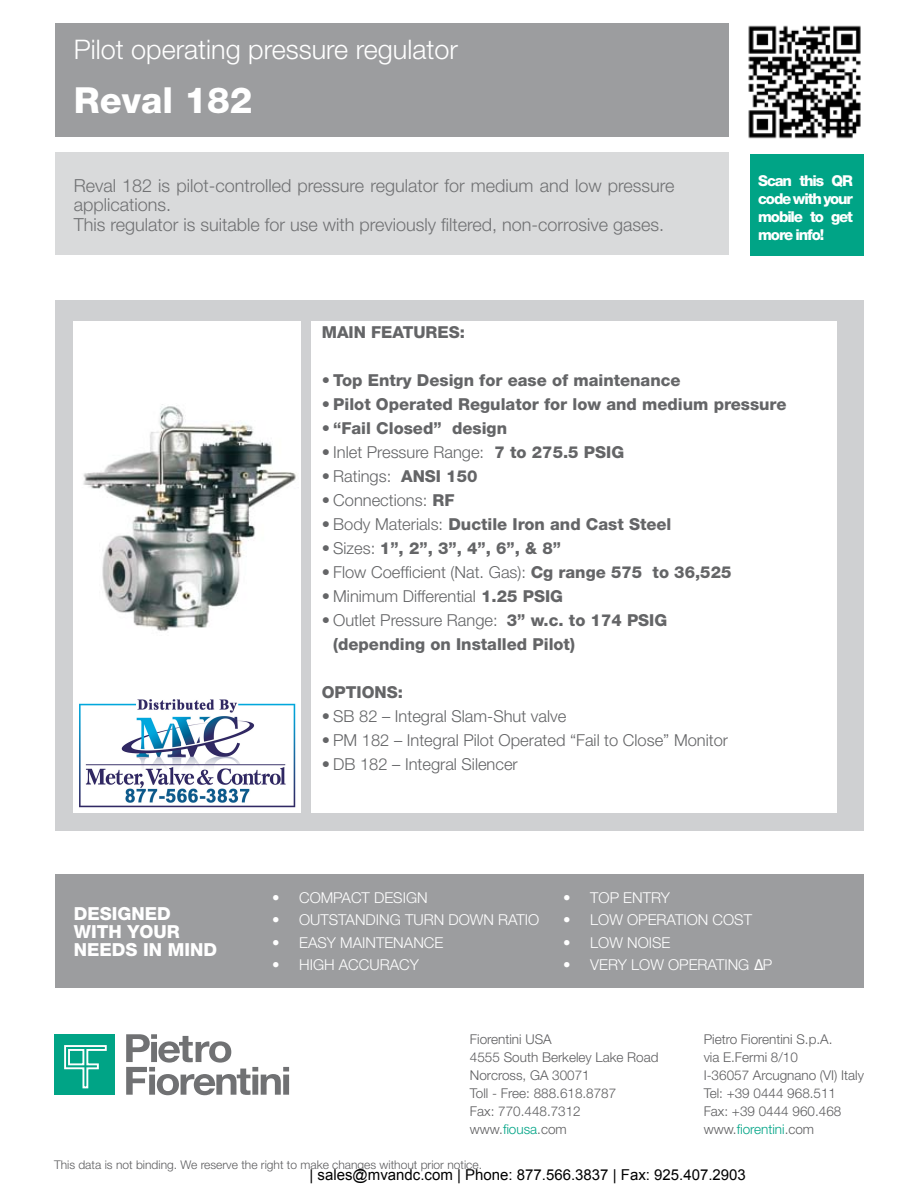
<style>
.page{position:relative;width:918px;height:1188px;background:#fff}
.page>*{position:absolute;margin:0;border:0;box-sizing:border-box;transform-origin:0 0}
.t1{font:800 36px "Helvetica Neue";color:#fff}
.t2{font:300 27px "Helvetica Neue";color:#fff}
.t3{font:300 18px/19.5px "Helvetica Neue";color:#707173}
.t4{font:800 18px/18px "Helvetica Neue";color:#fff}
.t5{font:800 16.5px/24px "Helvetica Neue";color:#646567}
.t6{font:300 16.5px "Helvetica Neue";color:#646567}
.t7{font:300 15px "Helvetica Neue";color:#fff}
.t8{font:15px "Arial";color:#000}
.t9{font:800 15px/18px "Helvetica Neue";letter-spacing:-.075em;color:#fff;text-align:justify}
.t10{font:300 13.5px/18px "Helvetica Neue";color:#5d5d5f}
.t11{font:300 12px "Helvetica Neue";color:#5d5d5f}
.s1{font-weight:800}
.s2{font-weight:300}
.s3{font-family:"Helvetica";font-weight:400}
.s4{color:#00a486}
</style>
<div class="page">
<div style="left:55px;top:23px;width:674px;height:114px;background:#9c9d9f"></div>
<div style="left:56px;top:300px;width:808px;height:531px;background:#cfd0d2"></div>
<div style="left:311px;top:321px;width:525px;height:492px;background:#fff"></div>
<div style="left:56px;top:874px;width:808px;height:114px;background:#9c9d9f"></div>
<div style="left:74px;top:321px;width:227px;height:492px;background:#fff"></div>
<div style="left:55px;top:153px;width:674px;height:102px;background:#d9dadb"></div>
<img style="left:83px;top:404px;width:213px;height:227px">
<div style="left:54px;top:1034px;width:61px;height:61px;background:#00a486"></div>
<svg style="left:64px;top:1045px;width:43px;height:44px"></svg>
<svg style="left:126px;top:1034px;width:163px;height:61px"></svg>
<div style="left:750px;top:154px;width:113px;height:101px;background:#00a486"></div>
<img style="left:748px;top:25px;width:113px;height:114px">
<img style="left:79px;top:699px;width:217px;height:109px">
<h2 class="t2" style="left:74px;top:33px;width:386px">Pilot operating pressure regulator</h2>
<h1 class="t1" style="left:74px;top:79px;width:180px">Reval 182</h1>
<p class="t3" style="left:74px;top:175px;width:602px">Reval 182 is pilot-controlled pressure regulator for medium and low pressure applications.<br>This regulator is suitable for use with previously fi ltered, non-corrosive gases.</p>
<p class="t9" style="left:758px;top:171px;width:96px">Scan this QR code with your mobile to get more info!</p>
<p class="t4" style="left:74px;top:905px;width:145px">DESIGNED<br>WITH YOUR<br>NEEDS IN MIND</p>
<p class="t5" style="left:322px;top:320px;width:145px">MAIN FEATURES:</p>
<p class="t5" style="left:322px;top:368px;width:360px">• Top Entry Design for ease of maintenance</p>
<p class="t5" style="left:322px;top:392px;width:466px">• Pilot Operated Regulator for low and medium pressure</p>
<p class="t5" style="left:322px;top:416px;width:187px">• “Fail Closed” design</p>
<p class="t6" style="left:322px;top:442px;width:304px"><span class="s1">•</span> Inlet Pressure Range: <span class="s1">7 to 275.5 PSIG</span></p>
<p class="t6" style="left:322px;top:466px;width:157px">• Ratings: <span class="s1">ANSI 150</span></p>
<p class="t6" style="left:322px;top:490px;width:134px">• Connections: <span class="s1">RF</span></p>
<p class="t5" style="left:322px;top:512px;width:351px"><span class="s2">• Body Materials:</span> Ductile Iron and Cast Steel</p>
<p class="t5" style="left:322px;top:536px;width:241px"><span class="s2">• Sizes:</span> 1”, 2”, 3”, 4”, 6”, &amp; 8”</p>
<p class="t6" style="left:322px;top:562px;width:411px">• Flow Coefficient (Nat. Gas): <span class="s1">Cg range 575 to 36,525</span></p>
<p class="t6" style="left:322px;top:586px;width:243px">• Minimum Differential <span class="s1">1.25 PSIG</span></p>
<p class="t5" style="left:333px;top:608px;width:336px;text-indent:-11px"><span class="s2">• Outlet Pressure Range:</span> 3” w.c. to 174 PSIG (depending on Installed Pilot)</p>
<p class="t5" style="left:322px;top:680px;width:83px">OPTIONS:</p>
<p class="t6" style="left:322px;top:706px;width:246px">• SB 82 – Integral Slam-Shut valve</p>
<p class="t6" style="left:322px;top:730px;width:408px">• PM 182 – Integral Pilot Operated “Fail to Close” Monitor</p>
<p class="t6" style="left:322px;top:754px;width:198px">• DB 182 – Integral Silencer</p>
<p class="t7" style="left:272px;top:888px;width:50px">• Comp</p>
<p class="t7" style="left:342px;top:888px;width:61px">act Design</p>
<p class="t7" style="left:272px;top:911px;width:93px">• OutstandingT</p>
<p class="t7" style="left:413px;top:911px;width:119px">urn Down Ratio</p>
<p class="t7" style="left:272px;top:933px;width:173px">• Easy Maintenanc e</p>
<p class="t7" style="left:272px;top:956px;width:47px">• HighAcc</p>
<p class="t7" style="left:369px;top:956px;width:51px">uracy</p>
<p class="t7" style="left:563px;top:888px;width:37px">• TopEn</p>
<p class="t7" style="left:643px;top:888px;width:29px">try</p>
<p class="t7" style="left:563px;top:911px;width:130px">• Low OperationcosT</p>
<p class="t7" style="left:563px;top:933px;width:109px">• LowNoise</p>
<p class="t7" style="left:563px;top:956px;width:209px">• Very LOW OPERATING <span class="s3">∆</span>p</p>
<p class="t10" style="left:470px;top:1030px;width:190px">Fiorentini USA<br>4555 South Berkeley Lake Road<br>Norcross, GA 30071<br>Toll - Free: 888.618.8787<br>Fax: 770.448.7312 www.<span class="s4">fiousa</span>.com</p>
<p class="t10" style="left:704px;top:1030px;width:162px">Pietro Fiorentini S.p.A.<br>via E .Fermi 8/10<br>I-36057 Arcugnano (VI) Italy<br>Tel: +39 0444 968.511<br>Fax: +39 0444 960.468 www.<span class="s4">fiorentini</span>.com</p>
<p class="t11" style="left:54px;top:1158px;width:430px">This data is not binding. We reserve the right to make changes without prior notice.</p>
<p class="t8" style="left:310px;top:1164px;width:438px">| sales@mvandc.com | Phone: 877.566.3837 | Fax: 925.407.2903</p>
</div>
